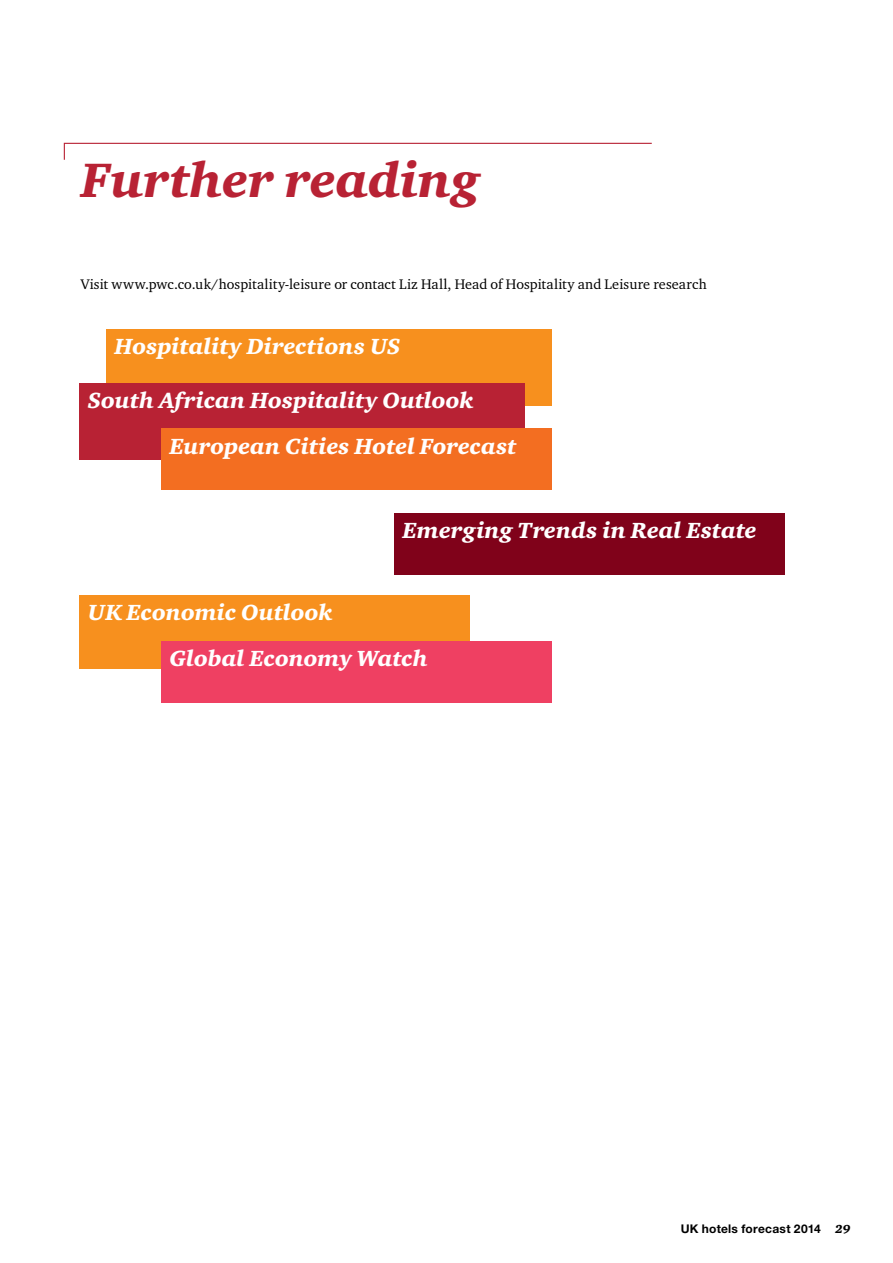
<style>
.page{position:relative;width:893px;height:1263px;background:#fff}
.page>*{position:absolute;margin:0;border:0;box-sizing:border-box;transform-origin:0 0}
.t1{font:italic 900 49.5px "Charter ITC Std";color:#b82234}
.t2{font:italic 900 22.5px "Charter ITC Std";color:#fff}
.t3{font:14.25px "Charter ITC Std";letter-spacing:.005em;color:#000}
.t4{font:700 12px "Helvetica Neue LTW1 G";letter-spacing:.02em;color:#000}
.s1{font-family:"Charter ITC Std";font-weight:900;font-style:italic}
</style>
<div class="page">
<div style="left:106px;top:329px;width:445px;height:76px;background:#f7901e"></div>
<svg style="left:63px;top:142px;width:589px;height:18px"></svg>
<div style="left:79px;top:383px;width:446px;height:76px;background:#b82234"></div>
<div style="left:79px;top:595px;width:391px;height:74px;background:#f7901e"></div>
<div style="left:161px;top:429px;width:391px;height:61px;background:#f36e21"></div>
<div style="left:161px;top:641px;width:391px;height:61px;background:#ef4062"></div>
<div style="left:394px;top:513px;width:391px;height:61px;background:#80021a"></div>
<h1 class="t1" style="left:81px;top:149px;width:401px">Further reading</h1>
<p class="t3" style="left:81px;top:275px;width:627px">Visit www.pwc.co.uk/hospitality-leisure or contact Liz Hall, Head of Hospitality and Leisure research</p>
<p class="t2" style="left:115px;top:332px;width:287px">Hospitality Directions US</p>
<p class="t2" style="left:88px;top:386px;width:387px">South African Hospitality Outlook</p>
<p class="t2" style="left:169px;top:432px;width:349px">European Cities Hotel Forecast</p>
<p class="t2" style="left:88px;top:599px;width:246px">UK Economic Outlook</p>
<p class="t2" style="left:403px;top:516px;width:355px">Emerging Trends in Real Estate</p>
<p class="t2" style="left:169px;top:644px;width:260px">Global Economy Watch</p>
<p class="t4" style="left:681px;top:1221px;width:171px">UK hotels forecast 2014 <span class="s1">29</span></p>
</div>
